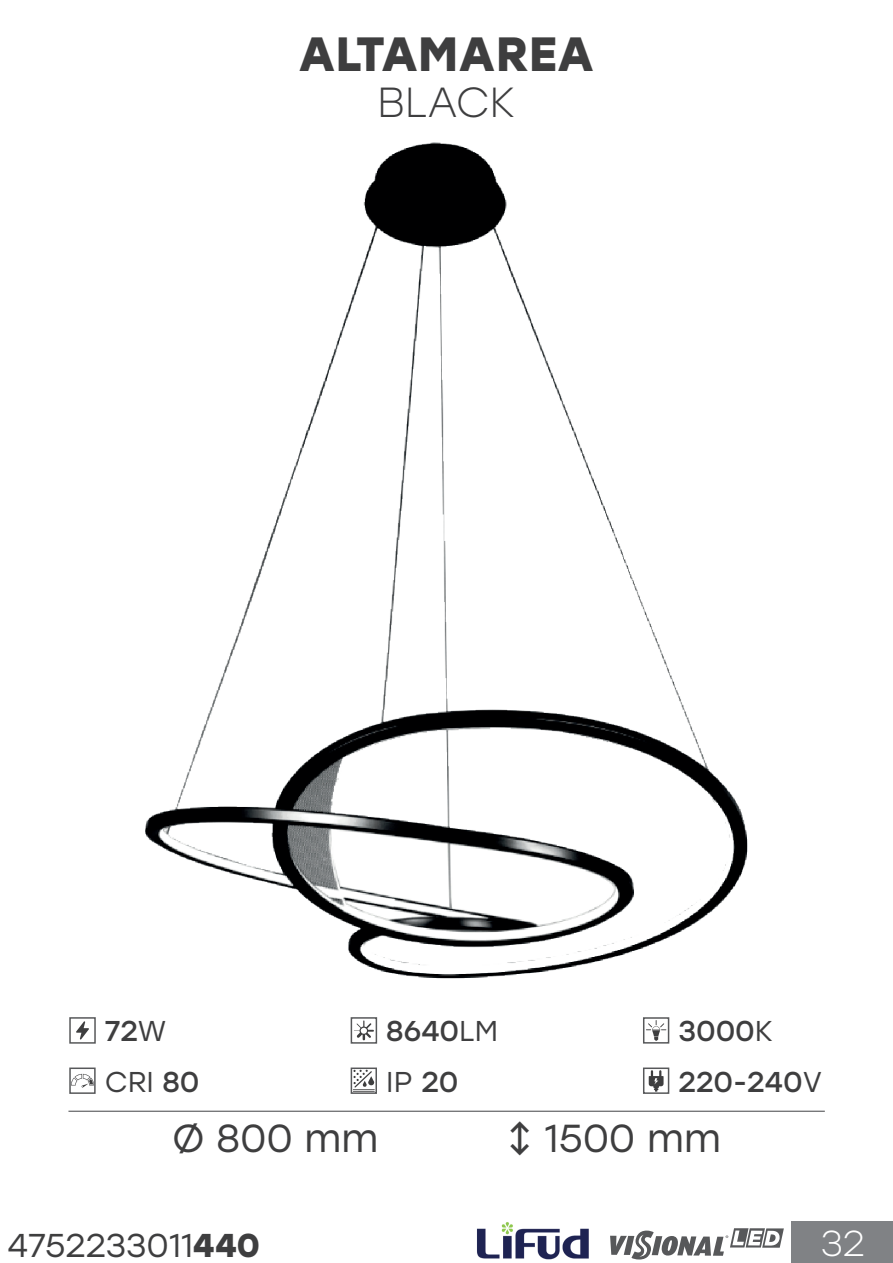
<style>
.page{position:relative;width:893px;height:1263px;background:#fff}
.page>*{position:absolute;margin:0;border:0;box-sizing:border-box;transform-origin:0 0}
.t1{font:700 48px "Stolzl";color:#3e3e3f}
.t2{font:300 42px "Stolzl";color:#3e3e3f}
.t3{font:39px "Stolzl";color:#3e3e3f}
.t4{font:300 36px "Stolzl";color:#fff}
.t5{font:33px "Stolzl";color:#3e3e3f}
.t6{font:28.65px "Stolzl";color:#3e3e3f}
.t7{font:28.65px "Stolzl";color:#3e3e3f}
.s1{font-style:inherit}
.s2{font-weight:700}
</style>
<div class="page">
<hr style="left:68px;top:1111px;width:757px;height:1px;background:#57585a">
<svg style="left:76px;top:1021px;width:13px;height:18px"></svg>
<div style="left:69px;top:1017px;width:27px;height:27px;border:2px solid #57585a"></div>
<svg style="left:354px;top:1020px;width:20px;height:20px"></svg>
<div style="left:351px;top:1017px;width:26px;height:27px;border:2px solid #57585a"></div>
<svg style="left:646px;top:1020px;width:20px;height:20px"></svg>
<div style="left:643px;top:1017px;width:26px;height:26px;border:2px solid #57585a"></div>
<svg style="left:72px;top:1074px;width:21px;height:13px"></svg>
<div style="left:69px;top:1067px;width:27px;height:27px;border:2px solid #57585a"></div>
<svg style="left:354px;top:1070px;width:20px;height:21px"></svg>
<div style="left:351px;top:1067px;width:26px;height:27px;border:2px solid #57585a"></div>
<svg style="left:649px;top:1070px;width:15px;height:21px"></svg>
<div style="left:643px;top:1067px;width:26px;height:27px;border:2px solid #57585a"></div>
<img style="left:146px;top:142px;width:601px;height:837px">
<div style="left:791px;top:1221px;width:102px;height:42px;background:#808285"></div>
<svg style="left:610px;top:1228px;width:174px;height:31px"></svg>
<img style="left:477px;top:1222px;width:112px;height:38px">
<h1 class="t1" style="left:299px;top:34px;width:297px">ALTAMAREA</h1>
<h2 class="t2" style="left:377px;top:84px;width:140px">BLACK</h2>
<p class="t6" style="left:105px;top:1019px;width:63px">72<span class="s1">W</span></p>
<p class="t6" style="left:386px;top:1019px;width:113px">8640<span class="s1">LM</span></p>
<p class="t6" style="left:679px;top:1019px;width:96px">3000<span class="s1">K</span></p>
<p class="t7" style="left:105px;top:1063px;width:96px">CRI <span class="s1">80</span></p>
<p class="t7" style="left:386px;top:1063px;width:74px">IP <span class="s1">20</span></p>
<p class="t6" style="left:679px;top:1070px;width:145px">220-240<span class="s1">V</span></p>
<h3 class="t3" style="left:172px;top:1113px;width:208px">Ø 800 mm</h3>
<h3 class="t3" style="left:507px;top:1113px;width:215px">↕ 1500 mm</h3>
<p class="t5" style="left:7px;top:1225px;width:254px">4752233011<span class="s2">440</span></p>
<p class="t4" style="left:821px;top:1228px;width:46px">32</p>
</div>
